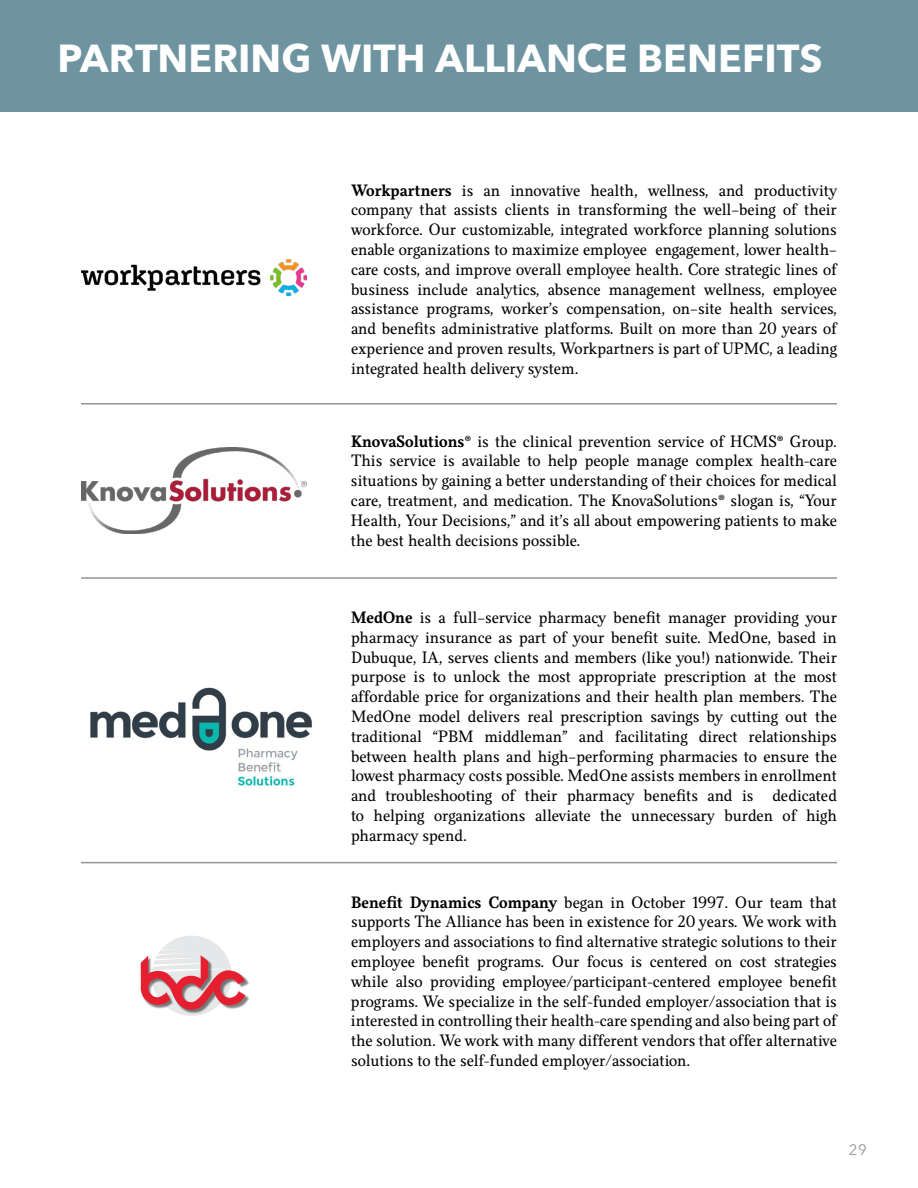
<style>
.page{position:relative;width:918px;height:1188px;background:#fff}
.page>*{position:absolute;margin:0;border:0;box-sizing:border-box;transform-origin:0 0}
.t1{font:700 39px "Avenir Next";color:#fff}
.t2{font:16.5px/19.8px "Felice";color:#000;text-align:justify}
.t3{font:15px "Avenir Next";color:#939598}
.s1{font-weight:700}
.s2{font-family:"Myriad Pro"}
</style>
<div class="page">
<div style="left:0;top:0;width:918px;height:111px;background:#6d94a0"></div>
<img style="left:82px;top:259px;width:224px;height:37px">
<img style="left:245px;top:977px;width:4px;height:27px">
<svg style="left:141px;top:936px;width:104px;height:80px"></svg>
<img style="left:81px;top:448px;width:225px;height:86px">
<hr style="left:81px;top:403px;width:756px;height:2px;background:#939598">
<hr style="left:81px;top:577px;width:756px;height:2px;background:#939598">
<hr style="left:81px;top:862px;width:756px;height:1px;background:#939598">
<img style="left:90px;top:687px;width:222px;height:100px">
<h1 class="t1" style="left:58px;top:24px;width:766px">PARTNERING WITH ALLIANCE BENEFITS</h1>
<p class="t2" style="left:351px;top:180px;width:488px"><span class="s1">Workpartners</span> is an innovative health, wellness, and productivity company that assists clients in transforming the well-being of their workforce. Our customizable, integrated workforce planning solutions enable organizations to maximize employee engagement, lower health&shy;care costs, and improve overall employee health. Core strategic lines of business include analytics, absence management wellness, employee assistance programs, worker’s compensation, on-site health services, and benefits administrative platforms. Built on more than 20 years of experience and proven results, Workpartners is part of UPMC, a leading integrated health delivery system.</p>
<p class="t2" style="left:351px;top:431px;width:488px"><span class="s1">KnovaSolutions</span><span class="s2">®</span> is the clinical prevention service of HCMS<span class="s2">®</span> Group.<br>This service is available to help people manage complex health-care situations by gaining a better understanding of their choices for medical care, treatment, and medication. The KnovaSolutions<span class="s2">®</span> slogan is, “Your Health, Your Decisions,” and it’s all about empowering patients to make the best health decisions possible.</p>
<p class="t2" style="left:351px;top:608px;width:488px"><span class="s1">MedOne</span> is a full-service pharmacy benefit manager providing your pharmacy insurance as part of your benefit suite. MedOne, based in Dubuque, IA, serves clients and members (like you!) nationwide. Their purpose is to unlock the most appropriate prescription at the most affordable price for organizations and their health plan members. The MedOne model delivers real prescription savings by cutting out the traditional “PBM middleman” and facilitating direct relationships between health plans and high-performing pharmacies to ensure the lowest pharmacy costs possible. MedOne assists members in enrollment and troubleshooting of their pharmacy benefits and is dedicated to helping organizations alleviate the unnecessary burden of high pharmacy spend.</p>
<p class="t2" style="left:351px;top:892px;width:488px"><span class="s1">Benefit Dynamics Company</span> began in October 1997. Our team that supports The Alliance has been in existence for 20 years. We work with employers and associations to find alternative strategic solutions to their employee benefit programs. Our focus is centered on cost strategies while also providing employee/participant-centered employee benefit programs. We specialize in the self-funded employer/association that is interested in controlling their health-care spending and also being part of the solution. We work with many different vendors that offer alternative solutions to the self-funded employer/association.</p>
<p class="t3" style="left:849px;top:1138px;width:20px">29</p>
</div>
